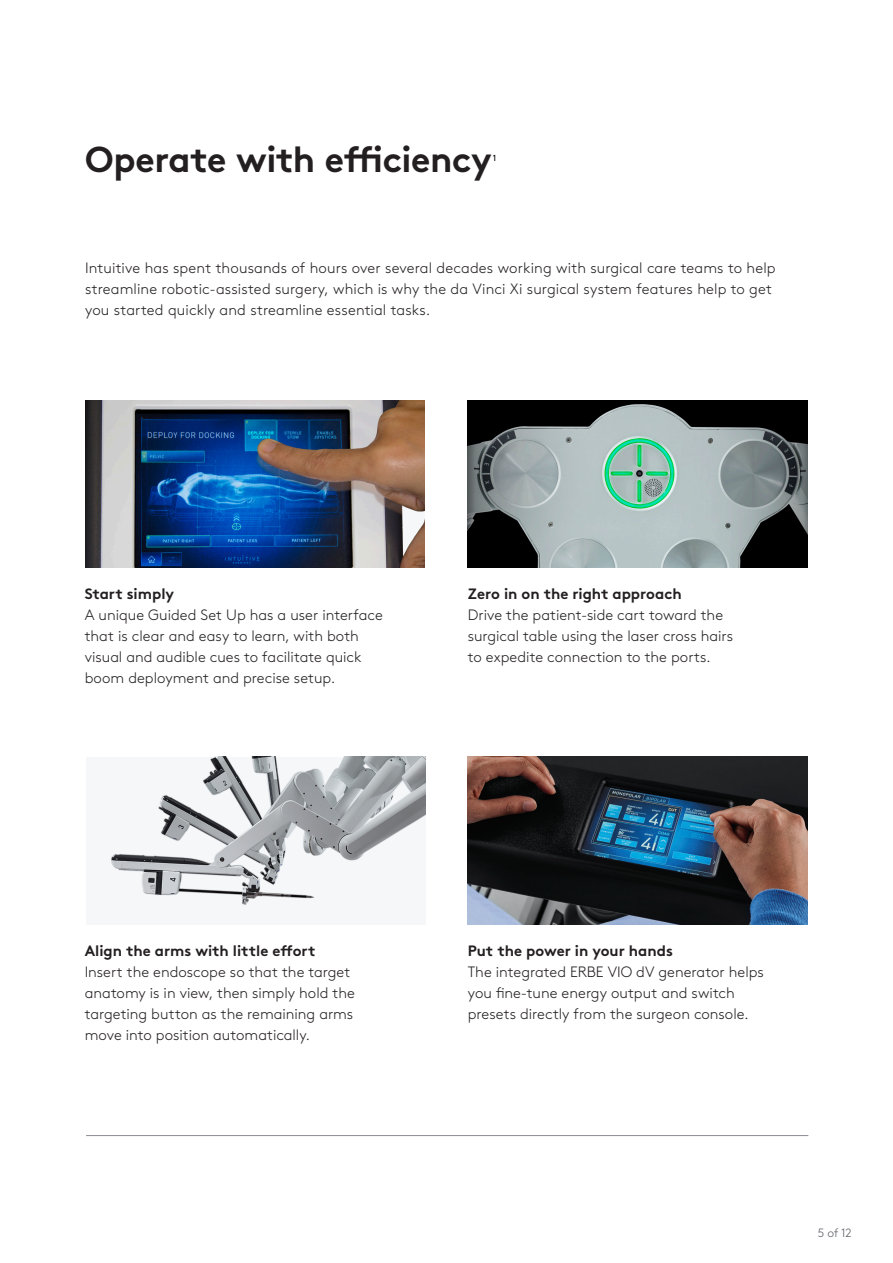
<style>
.page{position:relative;width:893px;height:1263px;background:#fff}
.page>*{position:absolute;margin:0;border:0;box-sizing:border-box;transform-origin:0 0}
.H-02{font:700 36px "Brown Pro";letter-spacing:-.01em;color:#231f20}
.t1{font:300 15px/21px "Brown Pro";color:#231f20}
.t2{font:700 15px "Brown Pro";letter-spacing:-.005em;color:#231f20}
.t3{font:300 12px "Brown Pro";color:#575a61}
.H-02-2{font:8.7px "Brown Pro";color:#000}
.s1{font-weight:700}
</style>
<div class="page">
<hr style="left:86px;top:1135px;width:722px;height:1px;background:#8a8b93">
<img style="left:85px;top:400px;width:339px;height:167px">
<div style="left:86px;top:757px;width:339px;height:167px;background:#f5f7f9"></div>
<img style="left:111px;top:757px;width:314px;height:148px">
<img style="left:468px;top:400px;width:339px;height:167px">
<img style="left:468px;top:757px;width:339px;height:167px">
<p class="H-02" style="left:85px;top:130px;width:408px">Operate with efficiency</p>
<p class="H-02-2" style="left:493px;top:152px;width:5px">1</p>
<p class="t1" style="left:85px;top:256px;width:692px">Intuitive has spent thousands of hours over several decades working with surgical care teams to help streamline robotic-assisted surgery, which is why the da Vinci Xi surgical system features help to get you started quickly and streamline essential tasks.</p>
<p class="t1" style="left:85px;top:582px;width:300px"><span class="s1">Start simply<br></span>A unique Guided Set Up has a user interface that is clear and easy to learn, with both visual and audible cues to facilitate quick boom deployment and precise setup.</p>
<p class="t1" style="left:468px;top:582px;width:267px"><span class="s1">Zero in on the right approach<br></span>Drive the patient-side cart toward the surgical table using the laser cross hairs to expedite connection to the ports.</p>
<p class="t1" style="left:85px;top:939px;width:272px"><span class="s1">Align the arms with little effort </span>Insert the endoscope so that the target anatomy is in view, then simply hold the targeting button as the remaining arms move into position automatically.</p>
<p class="t2" style="left:468px;top:938px;width:207px">Put the power in your hands</p>
<p class="t1" style="left:468px;top:960px;width:297px">The integrated ERBE VIO dV generator helps you fine-tune energy output and switch presets directly from the surgeon console.</p>
<p class="t3" style="left:818px;top:1224px;width:35px">5 of 12</p>
</div>
